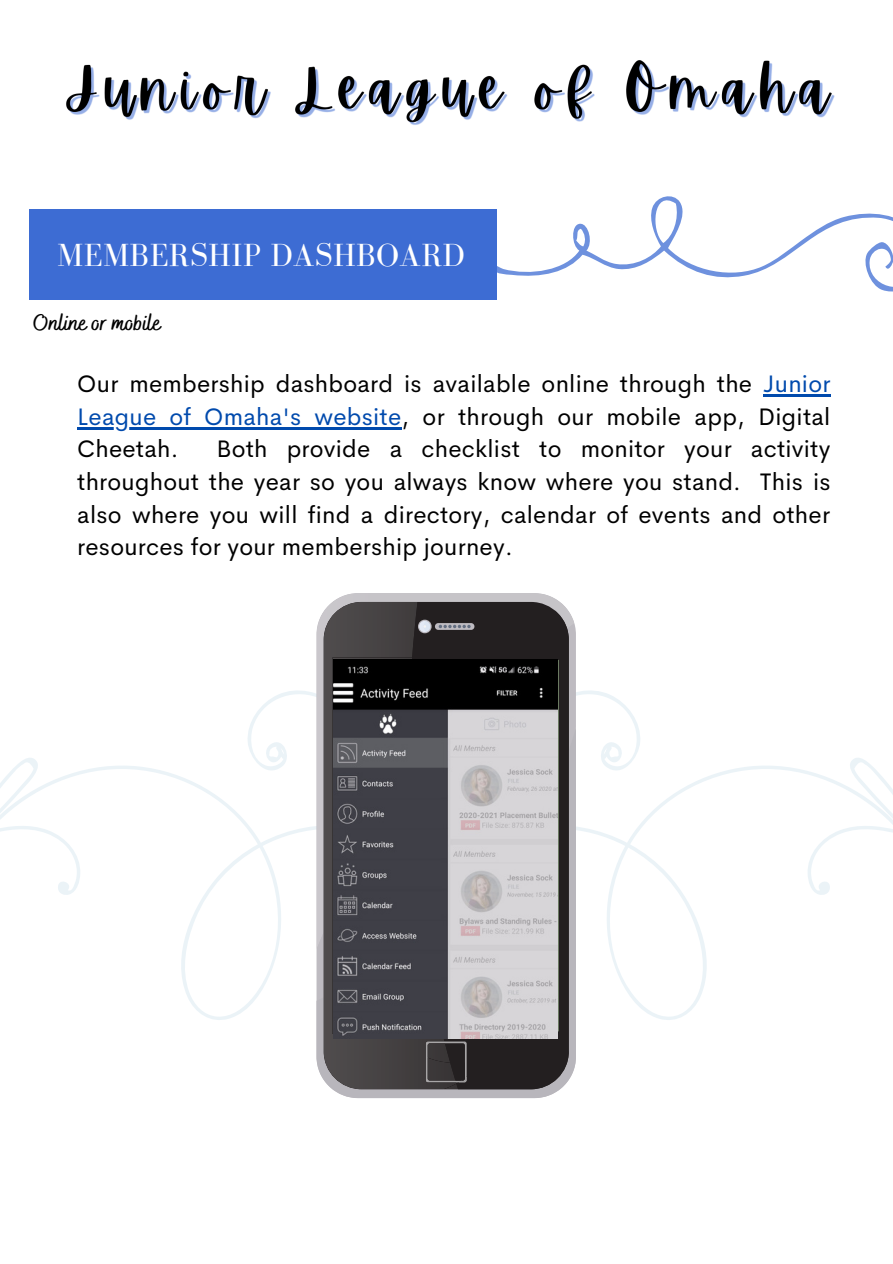
<style>
.page{position:relative;width:893px;height:1264px;background:#fff}
.page>*{position:absolute;margin:0;border:0;box-sizing:border-box;transform-origin:0 0}
.t1{font:33px "Bodoni FLF";letter-spacing:.01em;color:#fff}
.t2{font:24px/32.5px "Cerebri Sans";letter-spacing:.01em;color:#000;text-align:justify}
.t3{font:700 22.5px "Bakerie Smooth";letter-spacing:.01em;color:#000}
.s1{color:#004aad}
</style>
<div class="page">
<svg style="left:493px;top:196px;width:399px;height:96px"></svg>
<div style="left:29px;top:210px;width:468px;height:90px;background:#3d6cd3"></div>
<svg style="left:0;top:690px;width:316px;height:330px"></svg>
<svg style="left:576px;top:690px;width:316px;height:330px"></svg>
<svg style="left:333px;top:593px;width:241px;height:134px;background:#a8a5a8"></svg>
<svg style="left:332px;top:727px;width:244px;height:371px;background:#b2b0b5"></svg>
<svg style="left:316px;top:606px;width:252px;height:483px;background:#4d4a4b"></svg>
<img style="left:333px;top:659px;width:225px;height:379px">
<hr style="left:763px;top:394px;width:67px;height:3px;background:#004aad">
<hr style="left:77px;top:427px;width:324px;height:2px;background:#004aad">
<img style="left:66px;top:60px;width:769px;height:65px">
<h1 class="t1" style="left:57px;top:237px;width:408px">MEMBERSHIP DASHBOARD</h1>
<p class="t3" style="left:33px;top:309px;width:129px">Online or mobile</p>
<p class="t2" style="left:77px;top:367px;width:754px">Our membership dashboard is available online through the <span class="s1">Junior League of Omaha's website</span>, or through our mobile app, Digital Cheetah.</p>
<p class="t2" style="left:77px;top:433px;width:754px;text-indent:139px">Both provide a checklist to monitor your activity throughout the year so you always know where you stand. This is also where you will find a directory, calendar of events and other resources for your membership journey.</p>
</div>
